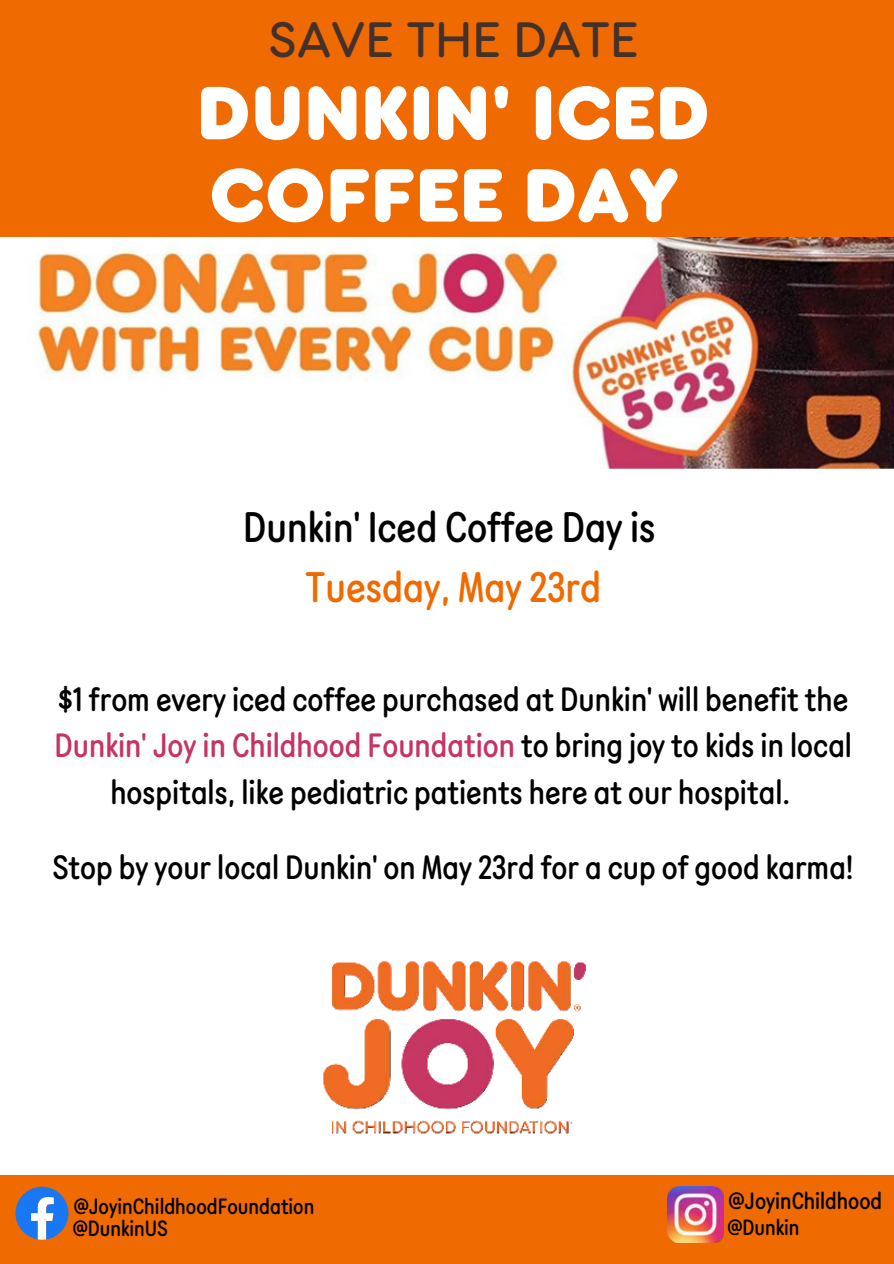
<style>
.page{position:relative;width:894px;height:1264px;background:#fff}
.page>*{position:absolute;margin:0;border:0;box-sizing:border-box;transform-origin:0 0}
.t1{font:800 74.85px/82.2px "Dunkin Sans";color:#fff}
.t2{font:49.5px "Dunkin Sans";color:#44312b}
.t3{font:condensed 42.75px "Dunkin Sans";color:#000}
.t4{font:condensed 42.75px "Dunkin Sans";color:#ef6a00}
.t5{font:condensed 33.75px/46.2px "Dunkin Sans";color:#000;text-align:center}
.t6{font:condensed 23.55px "Dunkin Sans";color:#000}
.t7{font:condensed 22.05px "Dunkin Sans";color:#000}
.s1{color:#c63366}
</style>
<div class="page">
<div style="left:0;top:1175px;width:893px;height:88px;background:#ef6a00"></div>
<img style="left:36px;top:237px;width:857px;height:233px">
<div style="left:0;top:0;width:893px;height:237px;background:#ef6a00"></div>
<img style="left:323px;top:961px;width:264px;height:173px">
<svg style="left:15px;top:1186px;width:53px;height:53px"></svg>
<img style="left:667px;top:1186px;width:56px;height:56px">
<h2 class="t2" style="left:268px;top:7px;width:371px">SAVE THE DATE</h2>
<h1 class="t1" style="left:196px;top:71px;width:515px">DUNKIN' ICED<br>COFFEE DAY</h1>
<p class="t3" style="left:243px;top:499px;width:414px">Dunkin' Iced Coffee Day is</p>
<p class="t4" style="left:305px;top:559px;width:297px">Tuesday, May 23rd</p>
<p class="t5" style="left:54px;top:675px;width:798px">$1 from every iced coffee purchased at Dunkin' will benefit the<br><span class="s1">Dunkin' Joy in Childhood Foundation</span> to bring joy to kids in local hospitals, like pediatric patients here at our hospital.</p>
<p class="t5" style="left:53px;top:843px;width:802px">Stop by your local Dunkin' on May 23rd for a cup of good karma!</p>
<p class="t7" style="left:74px;top:1192px;width:242px">@JoyinChildhoodFoundation</p>
<p class="t6" style="left:728px;top:1185px;width:155px">@JoyinChildhood</p>
<p class="t7" style="left:73px;top:1213px;width:96px">@DunkinUS</p>
<p class="t7" style="left:727px;top:1212px;width:74px">@Dunkin</p>
</div>
